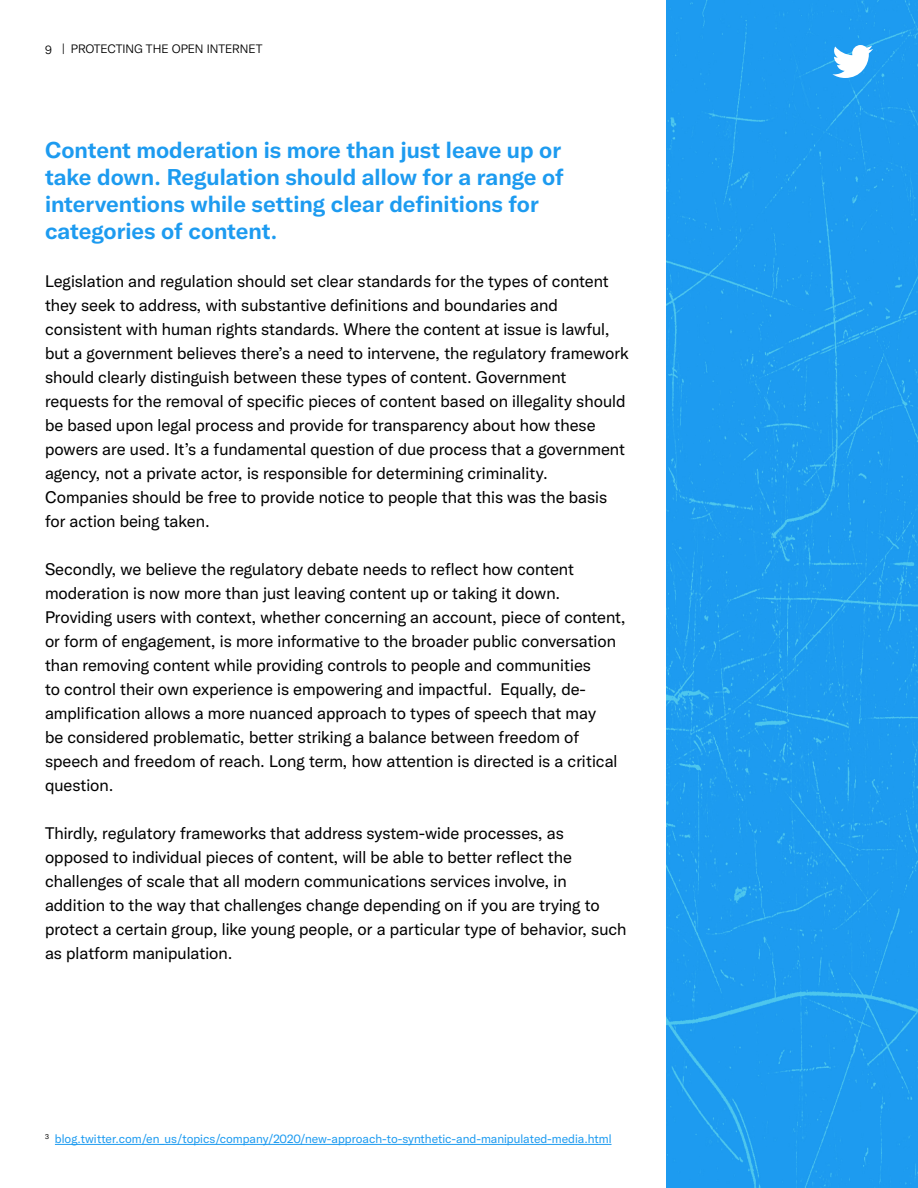
<style>
.page{position:relative;width:918px;height:1188px;background:#fff}
.page>*{position:absolute;margin:0;border:0;box-sizing:border-box;transform-origin:0 0}
.t1{font:700 22.5px/27px "Chirp";color:#1d9bf0}
.t2{font:16.5px/24px "Chirp";color:#000}
.t3{font:12px "Chirp";color:#1d9bf0}
.t4{font:300 12px "Chirp";color:#000}
</style>
<div class="page">
<div style="left:666px;top:0;width:252px;height:1188px;background:#1d9bf0"></div>
<svg style="left:832px;top:45px;width:41px;height:33px"></svg>
<hr style="left:55px;top:1144px;width:557px;height:1px;background:#1d9bf0">
<p class="t4" style="left:45px;top:42px;width:219px">9 | PROTECTING THE OPEN INTERNET</p>
<p class="t1" style="left:45px;top:136px;width:520px">Content moderation is more than just leave up or take down. Regulation should allow for a range of interventions while setting clear definitions for categories of content.</p>
<p class="t2" style="left:45px;top:269px;width:585px">Legislation and regulation should set clear standards for the types of content they seek to address, with substantive definitions and boundaries and consistent with human rights standards. Where the content at issue is lawful, but a government believes there’s a need to intervene, the regulatory framework should clearly distinguish between these types of content. Government requests for the removal of specific pieces of content based on illegality should be based upon legal process and provide for transparency about how these powers are used. It’s a fundamental question of due process that a government agency, not a private actor, is responsible for determining criminality.<br>Companies should be free to provide notice to people that this was the basis for action being taken.</p>
<p class="t2" style="left:45px;top:557px;width:582px">Secondly, we believe the regulatory debate needs to reflect how content moderation is now more than just leaving content up or taking it down.<br>Providing users with context, whether concerning an account, piece of content, or form of engagement, is more informative to the broader public conversation than removing content while providing controls to people and communities<br>to control their own experience is empowering and impactful. Equally, de&shy;amplification allows a more nuanced approach to types of speech that may<br>be considered problematic, better striking a balance between freedom of speech and freedom of reach. Long term, how attention is directed is a critical question.</p>
<p class="t2" style="left:45px;top:821px;width:583px">Thirdly, regulatory frameworks that address system-wide processes, as opposed to individual pieces of content, will be able to better reflect the challenges of scale that all modern communications services involve, in addition to the way that challenges change depending on if you are trying to protect a certain group, like young people, or a particular type of behavior, such as platform manipulation.</p>
<p class="t3" style="left:45px;top:1132px;width:568px"><sup>3</sup> blog.twitter.com/en_us/topics/company/2020/new-approach-to-synthetic-and-manipulated-media.html</p>
</div>
